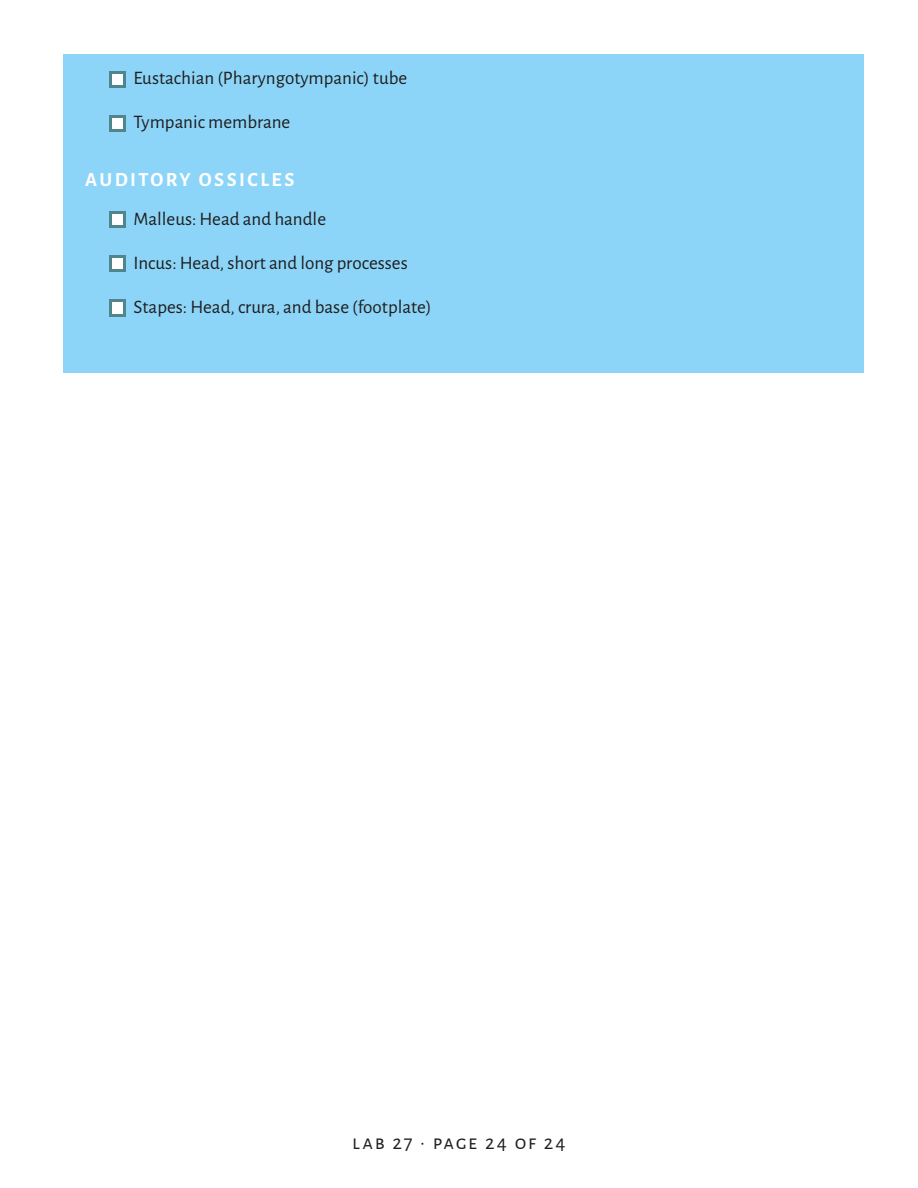
<style>
.page{position:relative;width:918px;height:1188px;background:#fff}
.page>*{position:absolute;margin:0;border:0;box-sizing:border-box;transform-origin:0 0}
.t1{font:21px "Alegreya Sans";letter-spacing:.08em;color:#231f20}
.t2{font:700 20.1px "Alegreya Sans";letter-spacing:.12em;color:#fff}
.t3{font:19.05px "Alegreya Sans";color:#1f1f1f}
</style>
<div class="page">
<div style="left:63px;top:54px;width:801px;height:318px;background:#8dd5f8"></div>
<svg style="left:109px;top:71px;width:16px;height:16px"></svg>
<svg style="left:109px;top:115px;width:16px;height:16px"></svg>
<svg style="left:109px;top:212px;width:16px;height:16px"></svg>
<svg style="left:109px;top:256px;width:16px;height:16px"></svg>
<svg style="left:109px;top:300px;width:16px;height:16px"></svg>
<p class="t3" style="left:133px;top:65px;width:275px">Eustachian (Pharyngotympanic) tube</p>
<p class="t3" style="left:133px;top:109px;width:158px">Tympanic membrane</p>
<p class="t2" style="left:85px;top:164px;width:211px">AUDITORY OSSICLES</p>
<p class="t3" style="left:133px;top:205px;width:194px">Malleus: Head and handle</p>
<p class="t3" style="left:133px;top:250px;width:276px">Incus: Head, short and long processes</p>
<p class="t3" style="left:133px;top:294px;width:300px">Stapes: Head, crura, and base (footplate)</p>
<p class="t1" style="left:352px;top:1128px;width:215px">Lab 27 · page 24 of 24</p>
</div>
